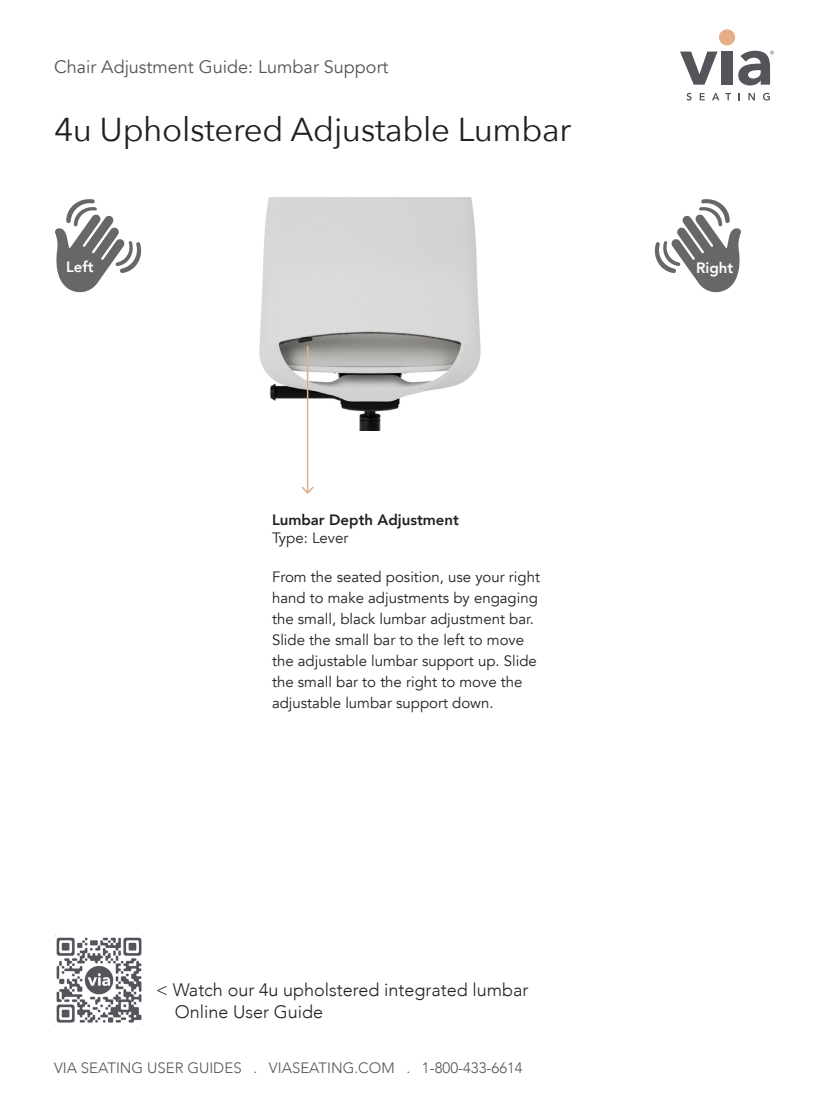
<style>
.page{position:relative;width:828px;height:1103px;background:#fff}
.page>*{position:absolute;margin:0;border:0;box-sizing:border-box;transform-origin:0 0}
.t1{font:33px "Avenir Next";letter-spacing:-.01em;color:#231f20}
.t2{font:300 18px/22.5px "Avenir";color:#231f20}
.t3{font:18px "Avenir";color:#54555a}
.t4{font:15px/21px "Avenir";color:#231f20}
.t5{font:300 15px "Avenir";color:#54555a}
.t6{font:800 15px "Avenir";color:#231f20}
.t7{font:800 15px "Avenir";color:#fff}
</style>
<div class="page">
<img style="left:54px;top:935px;width:89px;height:89px">
<svg style="left:680px;top:52px;width:38px;height:33px"></svg>
<div style="left:722px;top:52px;width:11px;height:33px;background:#54555a"></div>
<div style="left:719px;top:29px;width:16px;height:16px;background:#e3ae88;border-radius:50%"></div>
<svg style="left:687px;top:93px;width:5px;height:7px"></svg>
<svg style="left:700px;top:93px;width:5px;height:7px"></svg>
<svg style="left:712px;top:93px;width:7px;height:7px"></svg>
<svg style="left:725px;top:93px;width:6px;height:7px"></svg>
<svg style="left:748px;top:93px;width:7px;height:7px"></svg>
<svg style="left:763px;top:93px;width:7px;height:7px"></svg>
<svg style="left:738px;top:51px;width:36px;height:34px"></svg>
<img style="left:259px;top:197px;width:222px;height:233px">
<svg style="left:654px;top:199px;width:87px;height:94px"></svg>
<svg style="left:55px;top:199px;width:87px;height:94px"></svg>
<hr style="left:307px;top:346px;width:1px;height:147px;background:#e2ad88">
<svg style="left:301px;top:485px;width:13px;height:9px"></svg>
<p class="t3" style="left:54px;top:56px;width:336px">Chair Adjustment Guide: Lumbar Support</p>
<h1 class="t1" style="left:54px;top:102px;width:519px">4u Upholstered Adjustable Lumbar</h1>
<p class="t7" style="left:66px;top:255px;width:29px">Left</p>
<p class="t7" style="left:696px;top:256px;width:39px">Right</p>
<p class="t6" style="left:272px;top:508px;width:188px">Lumbar Depth Adjustment</p>
<p class="t4" style="left:272px;top:528px;width:78px">Type: Lever</p>
<p class="t4" style="left:272px;top:567px;width:270px">From the seated position, use your right hand to make adjustments by engaging the small, black lumbar adjustment bar.<br>Slide the small bar to the left to move the adjustable lumbar support up. Slide the small bar to the right to move the adjustable lumbar support down.</p>
<p class="t2" style="left:175px;top:978px;width:355px;text-indent:-19px">&lt; Watch our 4u upholstered integrated lumbar<br>Online User Guide</p>
<p class="t5" style="left:54px;top:1058px;width:470px">VIA SEATING USER GUIDES . VIASEATING.COM . 1-800-433-6614</p>
</div>
